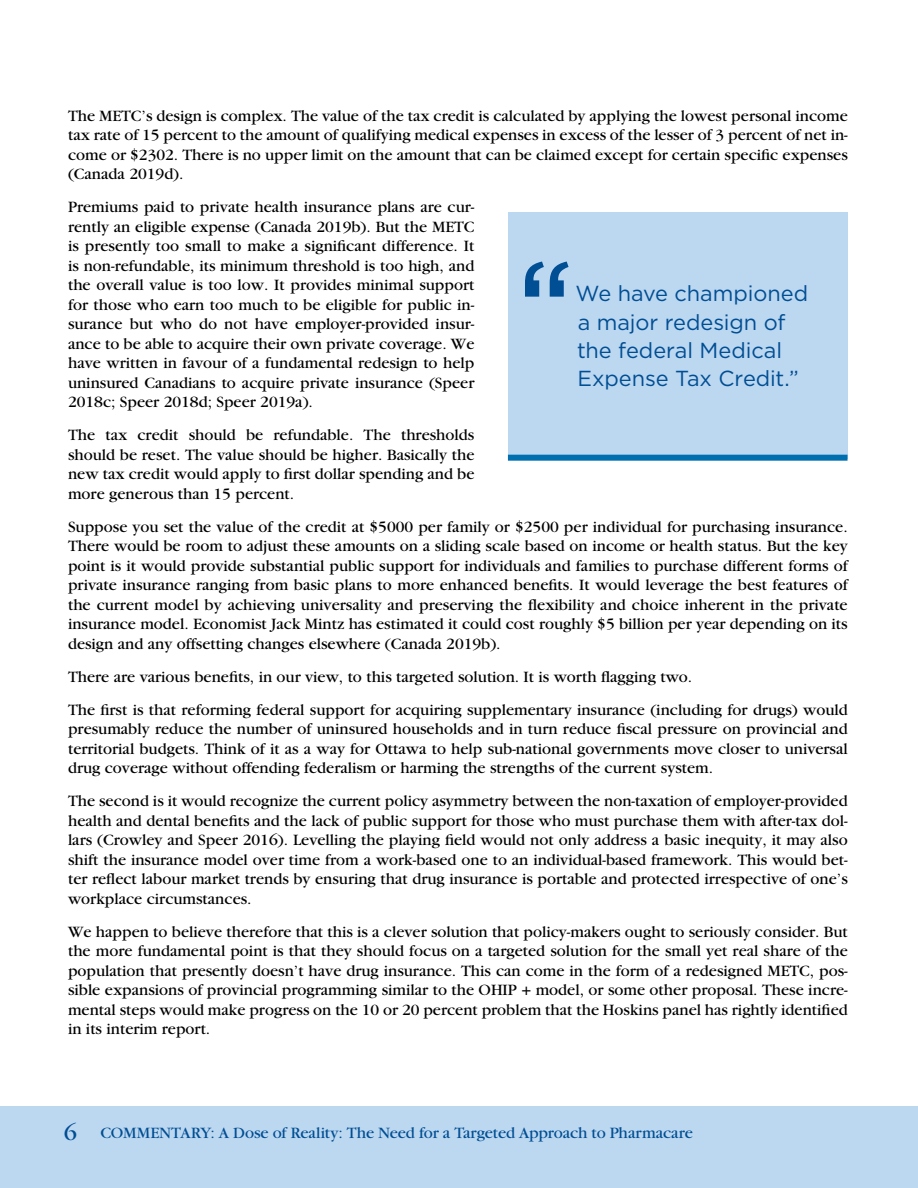
<style>
.page{position:relative;width:918px;height:1188px;background:#fff}
.page>*{position:absolute;margin:0;border:0;box-sizing:border-box;transform-origin:0 0}
.t1{font:21.75px/28.5px "Gotham";letter-spacing:-.005em;color:#004e93}
.t2{font:16.5px/19.5px "Garamond";color:#000;text-align:justify}
.t3{font:16.5px "Garamond";letter-spacing:-.01em;color:#004e93}
.s1{font-size:24px}
</style>
<div class="page">
<div style="left:0;top:1106px;width:918px;height:82px;background:#bcd7f0"></div>
<div style="left:508px;top:212px;width:340px;height:246px;background:#bcd7f0"></div>
<svg style="left:525px;top:262px;width:44px;height:35px"></svg>
<div style="left:508px;top:455px;width:340px;height:6px;background:#006faf"></div>
<p class="t2" style="left:68px;top:106px;width:781px">The METC’s design is complex. The value of the tax credit is calculated by applying the lowest personal income tax rate of 15 percent to the amount of qualifying medical expenses in excess of the lesser of 3 percent of net in&shy;come or $2302. There is no upper limit on the amount that can be claimed except for certain specific expenses (Canada 2019d).</p>
<p class="t2" style="left:68px;top:197px;width:408px">Premiums paid to private health insurance plans are cur&shy;rently an eligible expense (Canada 2019b). But the METC is presently too small to make a significant difference. It is non-refundable, its minimum threshold is too high, and the overall value is too low. It provides minimal support for those who earn too much to be eligible for public in&shy;surance but who do not have employer-provided insur&shy;ance to be able to acquire their own private coverage. We have written in favour of a fundamental redesign to help uninsured Canadians to acquire private insurance (Speer 2018c; Speer 2018d; Speer 2019a).</p>
<p class="t2" style="left:68px;top:425px;width:408px">The tax credit should be refundable. The thresholds should be reset. The value should be higher. Basically the new tax credit would apply to first dollar spending and be more generous than 15 percent.</p>
<p class="t2" style="left:68px;top:517px;width:781px">Suppose you set the value of the credit at $5000 per family or $2500 per individual for purchasing insurance.<br>There would be room to adjust these amounts on a sliding scale based on income or health status. But the key point is it would provide substantial public support for individuals and families to purchase different forms of private insurance ranging from basic plans to more enhanced benefits. It would leverage the best features of the current model by achieving universality and preserving the flexibility and choice inherent in the private insurance model. Economist Jack Mintz has estimated it could cost roughly $5 billion per year depending on its design and any offsetting changes elsewhere (Canada 2019b).</p>
<p class="t2" style="left:68px;top:660px;width:781px;line-height:33px">There are various benefits, in our view, to this targeted solution. It is worth flagging two.<br>The first is that reforming federal support for acquiring supplementary insurance (including for drugs) would</p>
<p class="t2" style="left:68px;top:719px;width:781px">presumably reduce the number of uninsured households and in turn reduce fiscal pressure on provincial and territorial budgets. Think of it as a way for Ottawa to help sub-national governments move closer to universal drug coverage without offending federalism or harming the strengths of the current system.</p>
<p class="t2" style="left:68px;top:791px;width:781px">The second is it would recognize the current policy asymmetry between the non-taxation of employer-provided health and dental benefits and the lack of public support for those who must purchase them with after-tax dol&shy;lars (Crowley and Speer 2016). Levelling the playing field would not only address a basic inequity, it may also shift the insurance model over time from a work-based one to an individual-based framework. This would bet&shy;ter reflect labour market trends by ensuring that drug insurance is portable and protected irrespective of one’s workplace circumstances.</p>
<p class="t2" style="left:68px;top:922px;width:781px">We happen to believe therefore that this is a clever solution that policy-makers ought to seriously consider. But the more fundamental point is that they should focus on a targeted solution for the small yet real share of the population that presently doesn’t have drug insurance. This can come in the form of a redesigned METC, pos&shy;sible expansions of provincial programming similar to the OHIP + model, or some other proposal. These incre&shy;mental steps would make progress on the 10 or 20 percent problem that the Hoskins panel has rightly identified in its interim report.</p>
<h1 class="t1" style="left:575px;top:279px;width:234px">We have championed a major redesign of the federal Medical<br>Expense Tax Credit.”</h1>
<p class="t3" style="left:64px;top:1125px;width:630px"><span class="s1">6</span> COMMENTARY: A Dose of Reality: The Need for a Targeted Approach to Pharmacare</p>
</div>
